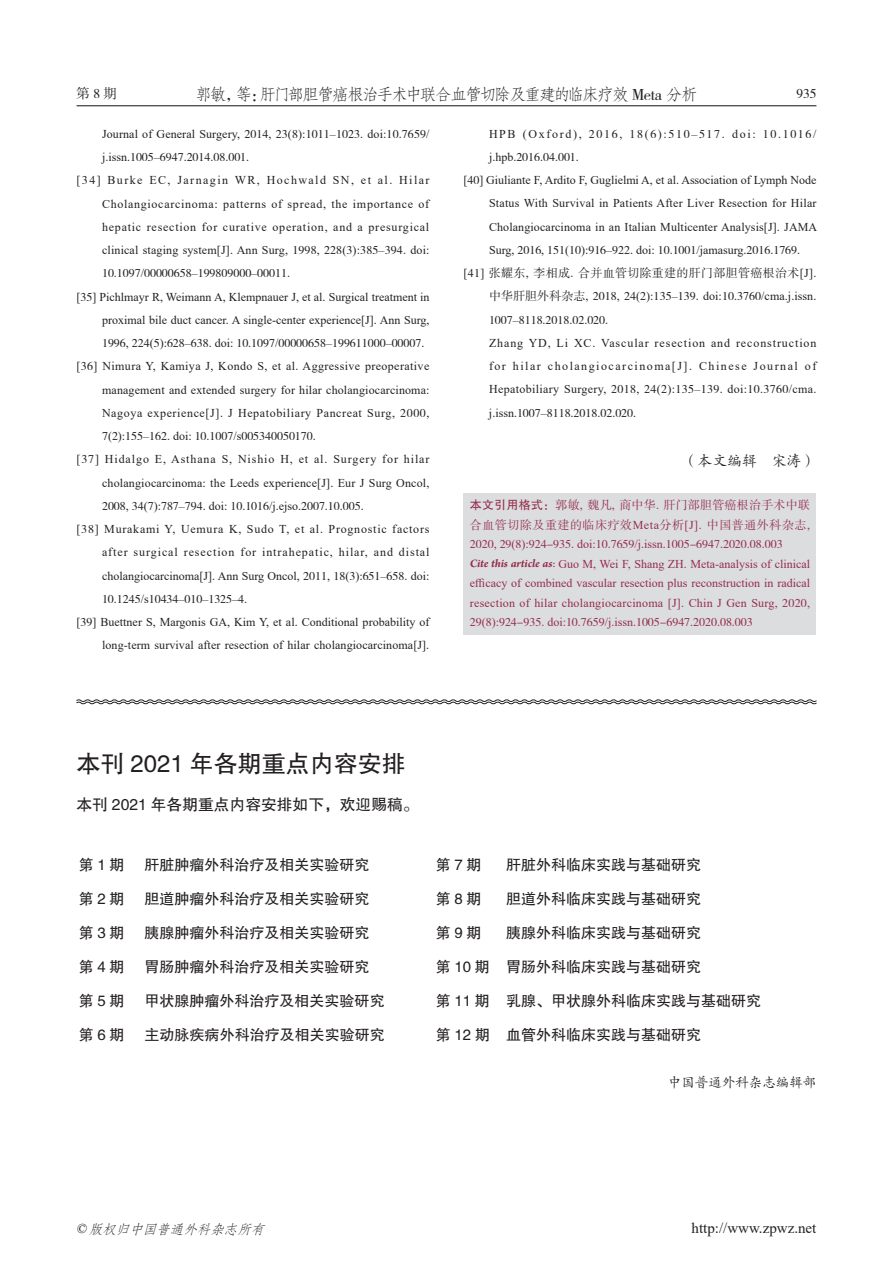
<style>
.page{position:relative;width:893px;height:1263px;background:#fff}
.page>*{position:absolute;margin:0;border:0;box-sizing:border-box;transform-origin:0 0}
.t1{font:24px "FZHTK GBK1 0";color:#231f20}
.t2{font:16.5px "FZFSK GBK1 0";letter-spacing:-.1em;color:#231f20}
.t3{font:15.75px "FZHTK GBK1 0";color:#231f20}
.t4{font:15px "FZHTK GBK1 0";color:#231f20}
.t5{font:15px "Times New Roman";color:#231f20}
.t6{font:15px "FZKTK GBK1 0";letter-spacing:-.01em;color:#231f20}
.t7{font:italic 13.5px "FZFSK GBK1 0";color:#231f20}
.t8{font:13.5px "FZKTK GBK1 0";color:#231f20}
.t9{font:13.5px "FZSSK GBK1 0";letter-spacing:.125em;color:#231f20}
.t10{font:12px/23.2px "Times New Roman";letter-spacing:.01em;color:#231f20;text-align:justify}
.t11{font:12px "FZSSK GBK1 0";color:#231f20}
.t12{font:12px/19.5px "Times New Roman";letter-spacing:.02em;color:#942d4a;text-align:justify}
.t13{font:12px/19.5px "FZSSK GBK1 0";color:#942d4a;text-align:justify}
.t14{font:12px "Times New Roman";letter-spacing:.135em;color:#231f20}
.t15{font:12px "FZSSK GBK1 0";letter-spacing:.025em;color:#231f20}
.s1{font-family:"FZSSK GBK1 0"}
.s2{font-family:"Times New Roman"}
.s3{font-family:"FZHTK GBK1 0"}
.s4{font-family:"Arno Pro";font-weight:700;font-style:italic}
.s5{font-family:"Arno Pro"}
</style>
<div class="page">
<hr style="left:77px;top:105px;width:739px;height:1px;background:#231f20">
<div style="left:463px;top:493px;width:353px;height:141px;background:#dcdddf"></div>
<svg style="left:76px;top:699px;width:741px;height:6px"></svg>
<p class="t9" style="left:77px;top:87px;width:42px">第8期</p>
<h2 class="t2" style="left:195px;top:85px;width:504px">郭敏，等：肝门部胆管癌根治手术中联合血管切除及重建的临床疗效 <span class="s1">Meta</span> 分析</h2>
<p class="t9" style="left:796px;top:87px;width:22px">935</p>
<p class="t10" style="left:102px;top:122px;width:329px">Journal of General Surgery, <span class="s1">2014</span>, <span class="s1">23</span>(<span class="s1">8</span>):<span class="s1">1011</span>–<span class="s1">1023</span>. doi:<span class="s1">10</span>.<span class="s1">7659</span>/</p>
<p class="t11" style="left:102px;top:151px;width:149px"><span class="s2">j.issn.</span>1005<span class="s2">–</span>6947<span class="s2">.</span>2014<span class="s2">.</span>08<span class="s2">.</span>001<span class="s2">.</span></p>
<p class="t10" style="left:102px;top:168px;width:329px;text-indent:-26px">[<span class="s1">34</span>] Burke EC, Jarnagin WR, Hochwald SN, et al. Hilar Cholangiocarcinoma: patterns of spread, the importance of hepatic resection for curative operation, and a presurgical clinical staging system[J]. Ann Surg, <span class="s1">1998</span>, <span class="s1">228</span>(<span class="s1">3</span>):<span class="s1">385</span>–<span class="s1">394</span>. doi:</p>
<p class="t11" style="left:102px;top:267px;width:190px">10<span class="s2">.</span>1097<span class="s2">/</span>00000658<span class="s2">–</span>199809000<span class="s2">–</span>00011<span class="s2">.</span></p>
<p class="t10" style="left:77px;top:285px;width:354px;text-align:right">[<span class="s1">35</span>] Pichlmayr R, Weimann A, Klempnauer J, et al. Surgical treatment in proximal bile duct cancer. A single-center experience[J]. Ann Surg,</p>
<p class="t11" style="left:102px;top:337px;width:324px">1996<span class="s2">,</span> 224<span class="s2">(</span>5<span class="s2">):</span>628<span class="s2">–</span>638<span class="s2">. doi:</span> 10<span class="s2">.</span>1097<span class="s2">/</span>00000658<span class="s2">–</span>199611000<span class="s2">–</span>00007<span class="s2">.</span></p>
<p class="t10" style="left:102px;top:354px;width:329px;text-indent:-26px">[<span class="s1">36</span>] Nimura Y, Kamiya J, Kondo S, et al. Aggressive preoperative management and extended surgery for hilar cholangiocarcinoma:<br>Nagoya experience[J]. J Hepatobiliary Pancreat Surg, <span class="s1">2000</span>,</p>
<p class="t11" style="left:102px;top:430px;width:215px">7<span class="s2">(</span>2<span class="s2">):</span>155<span class="s2">–</span>162<span class="s2">. doi:</span> 10<span class="s2">.</span>1007<span class="s2">/s</span>005340050170<span class="s2">.</span></p>
<p class="t10" style="left:77px;top:447px;width:354px;text-align:right">[<span class="s1">37</span>] Hidalgo E, Asthana S, Nishio H, et al. Surgery for hilar cholangiocarcinoma: the Leeds experience[J]. Eur J Surg Oncol,</p>
<p class="t11" style="left:102px;top:499px;width:263px">2008<span class="s2">,</span> 34<span class="s2">(</span>7<span class="s2">):</span>787<span class="s2">–</span>794<span class="s2">. doi:</span> 10<span class="s2">.</span>1016<span class="s2">/j.ejso.</span>2007<span class="s2">.</span>10<span class="s2">.</span>005<span class="s2">.</span></p>
<p class="t10" style="left:102px;top:517px;width:329px;text-indent:-26px">[<span class="s1">38</span>] Murakami Y, Uemura K, Sudo T, et al. Prognostic factors after surgical resection for intrahepatic, hilar, and distal cholangiocarcinoma[J]. Ann Surg Oncol, <span class="s1">2011</span>, <span class="s1">18</span>(<span class="s1">3</span>):<span class="s1">651</span>–<span class="s1">658</span>. doi:</p>
<p class="t11" style="left:102px;top:592px;width:147px">10<span class="s2">.</span>1245<span class="s2">/s</span>10434<span class="s2">–</span>010<span class="s2">–</span>1325<span class="s2">–</span>4<span class="s2">.</span></p>
<p class="t10" style="left:77px;top:610px;width:355px;text-align:right">[<span class="s1">39</span>] Buettner S, Margonis GA, Kim Y, et al. Conditional probability of long-term survival after resection of hilar cholangiocarcinoma[J].</p>
<p class="t14" style="left:489px;top:125px;width:329px">HPB (Oxford), <span class="s1">2016</span>, <span class="s1">18</span>(<span class="s1">6</span>):<span class="s1">510</span>–<span class="s1">517</span>. doi: <span class="s1">10</span>.<span class="s1">1016</span>/</p>
<p class="t10" style="left:489px;top:145px;width:91px">j.hpb.<span class="s1">2016</span>.<span class="s1">04</span>.<span class="s1">001</span>.</p>
<p class="t10" style="left:463px;top:168px;width:354px">[<span class="s1">40</span>] Giuliante F, Ardito F, Guglielmi A, et al. Association of Lymph Node</p>
<p class="t10" style="left:489px;top:191px;width:329px">Status With Survival in Patients After Liver Resection for Hilar</p>
<p class="t10" style="left:489px;top:215px;width:330px">Cholangiocarcinoma in an Italian Multicenter Analysis[J]. JAMA</p>
<p class="t11" style="left:489px;top:244px;width:313px"><span class="s2">Surg,</span> 2016<span class="s2">,</span> 151<span class="s2">(</span>10<span class="s2">):</span>916<span class="s2">–</span>922<span class="s2">. doi:</span> 10<span class="s2">.</span>1001<span class="s2">/jamasurg.</span>2016<span class="s2">.</span>1769<span class="s2">.</span></p>
<p class="t15" style="left:463px;top:267px;width:354px"><span class="s2">[</span>41<span class="s2">]</span> 张耀东<span class="s2">,</span> 李相成<span class="s2">.</span> 合并血管切除重建的肝门部胆管癌根治术<span class="s2">[J].</span></p>
<p class="t11" style="left:489px;top:290px;width:329px">中华肝胆外科杂志<span class="s2">,</span> 2018<span class="s2">,</span> 24<span class="s2">(</span>2<span class="s2">):</span>135<span class="s2">–</span>139<span class="s2">. doi:</span>10<span class="s2">.</span>3760<span class="s2">/cma.j.issn.</span></p>
<p class="t11" style="left:489px;top:313px;width:121px">1007<span class="s2">–</span>8118<span class="s2">.</span>2018<span class="s2">.</span>02<span class="s2">.</span>020<span class="s2">.</span></p>
<p class="t10" style="left:489px;top:331px;width:329px">Zhang YD, Li XC. Vascular resection and reconstruction for hilar cholangiocarcinoma[J]. Chinese Journal of Hepatobiliary Surgery, <span class="s1">2018</span>, <span class="s1">24</span>(<span class="s1">2</span>):<span class="s1">135</span>–<span class="s1">139</span>. doi:<span class="s1">10</span>.<span class="s1">3760</span>/cma.</p>
<p class="t11" style="left:489px;top:406px;width:149px"><span class="s2">j.issn.</span>1007<span class="s2">–</span>8118<span class="s2">.</span>2018<span class="s2">.</span>02<span class="s2">.</span>020<span class="s2">.</span></p>
<p class="t6" style="left:683px;top:453px;width:135px">（本文编辑　宋涛）</p>
<p class="t13" style="left:470px;top:496px;width:342px"><span class="s3">本文引用格式：</span>郭敏<span class="s2">,</span> 魏凡<span class="s2">,</span> 商中华<span class="s2">.</span> 肝门部胆管癌根治手术中联合血管切除及重建的临床疗效<span class="s2">Meta</span>分析<span class="s2">[J].</span> 中国普通外科杂志<span class="s2">, </span>2020<span class="s2">,</span> 29<span class="s2">(</span>8<span class="s2">):</span>924-935<span class="s2">. doi:</span>10<span class="s2">.</span>7659<span class="s2">/j.issn.</span>1005-6947<span class="s2">.</span>2020<span class="s2">.</span>08<span class="s2">.</span>003</p>
<p class="t12" style="left:470px;top:554px;width:342px"><span class="s4">Cite this article as</span><span class="s5">:</span> Guo M, Wei F, Shang ZH. Meta-analysis of clinical efficacy of combined vascular resection plus reconstruction in radical resection of hilar cholangiocarcinoma [J]. Chin J Gen Surg, <span class="s1">2020</span>,</p>
<p class="t13" style="left:470px;top:613px;width:284px">29<span class="s2">(</span>8<span class="s2">):</span>924-935<span class="s2">. doi:</span>10<span class="s2">.</span>7659<span class="s2">/j.issn.</span>1005-6947<span class="s2">.</span>2020<span class="s2">.</span>08<span class="s2">.</span>003</p>
<h1 class="t1" style="left:77px;top:751px;width:331px">本刊 2021 年各期重点内容安排</h1>
<h3 class="t3" style="left:77px;top:796px;width:344px">本刊 2021 年各期重点内容安排如下，欢迎赐稿。</h3>
<p class="t4" style="left:79px;top:856px;width:47px">第1期</p>
<p class="t4" style="left:145px;top:856px;width:227px">肝脏肿瘤外科治疗及相关实验研究</p>
<p class="t4" style="left:436px;top:856px;width:47px">第7期</p>
<p class="t4" style="left:506px;top:856px;width:196px">肝脏外科临床实践与基础研究</p>
<p class="t4" style="left:79px;top:890px;width:47px">第2期</p>
<p class="t4" style="left:145px;top:890px;width:226px">胆道肿瘤外科治疗及相关实验研究</p>
<p class="t4" style="left:436px;top:890px;width:47px">第8期</p>
<p class="t4" style="left:506px;top:890px;width:196px">胆道外科临床实践与基础研究</p>
<p class="t4" style="left:79px;top:924px;width:47px">第3期</p>
<p class="t4" style="left:145px;top:924px;width:227px">胰腺肿瘤外科治疗及相关实验研究</p>
<p class="t4" style="left:436px;top:924px;width:47px">第9期</p>
<p class="t4" style="left:506px;top:924px;width:196px">胰腺外科临床实践与基础研究</p>
<p class="t4" style="left:79px;top:958px;width:47px">第4期</p>
<p class="t4" style="left:145px;top:958px;width:226px">胃肠肿瘤外科治疗及相关实验研究</p>
<p class="t4" style="left:436px;top:958px;width:267px">第 10 期 胃肠外科临床实践与基础研究</p>
<p class="t4" style="left:79px;top:992px;width:47px">第5期</p>
<p class="t4" style="left:145px;top:992px;width:242px">甲状腺肿瘤外科治疗及相关实验研究</p>
<p class="t4" style="left:436px;top:992px;width:327px">第 11 期 乳腺、甲状腺外科临床实践与基础研究</p>
<p class="t4" style="left:79px;top:1026px;width:47px">第6期</p>
<p class="t4" style="left:145px;top:1026px;width:241px">主动脉疾病外科治疗及相关实验研究</p>
<p class="t4" style="left:436px;top:1026px;width:267px">第 12 期 血管外科临床实践与基础研究</p>
<p class="t8" style="left:668px;top:1075px;width:150px">中国普通外科杂志编辑部</p>
<p class="t7" style="left:76px;top:1221px;width:194px"><span class="s2">©</span> 版权归中国普通外科杂志所有</p>
<p class="t5" style="left:692px;top:1217px;width:126px">http://www.zpwz.net</p>
</div>
